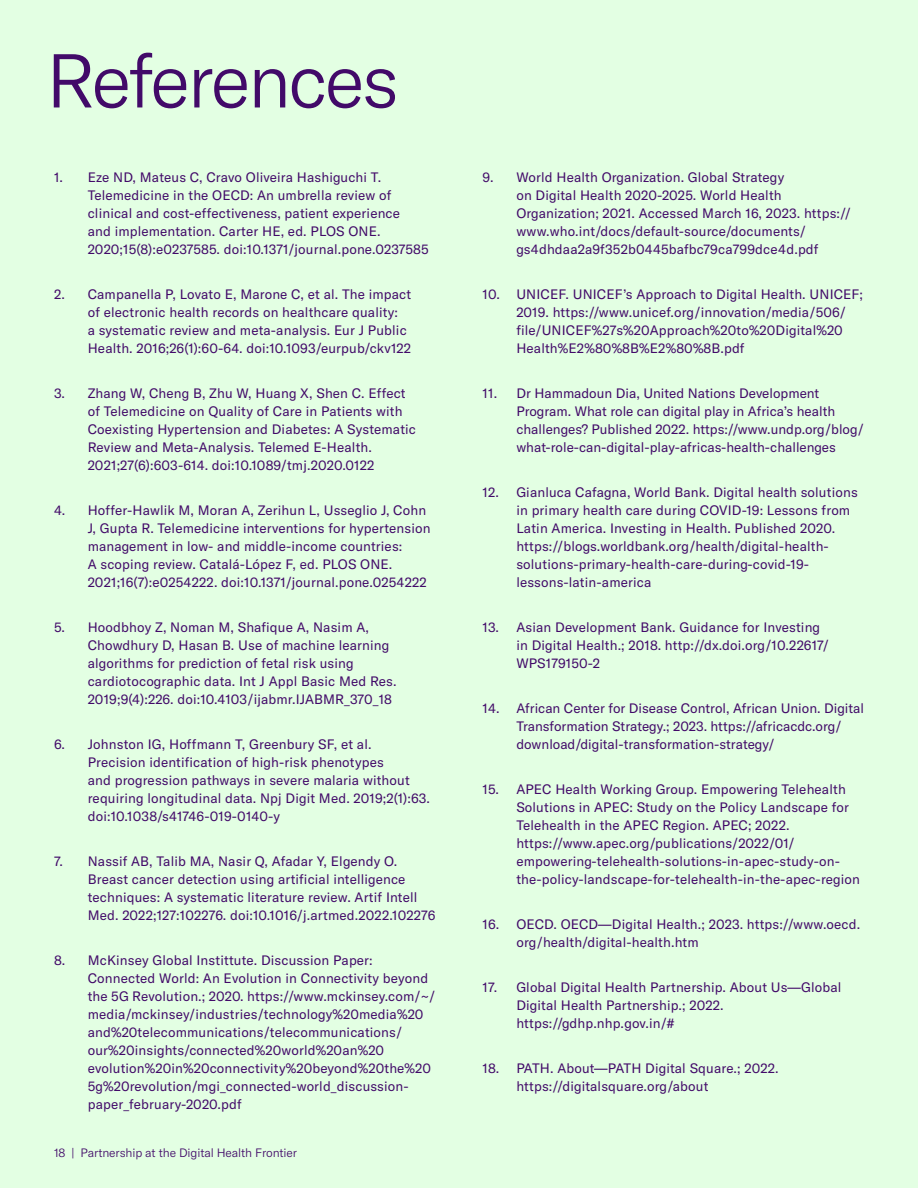
<style>
.page{position:relative;width:918px;height:1188px;background:#e3ffe3}
.page>*{position:absolute;margin:0;border:0;box-sizing:border-box;transform-origin:0 0}
._01-Header__First{font:300 75px "GT America";letter-spacing:-.04em;color:#420a69}
._02-Body__Copy{font:13.5px/18px "GT America";letter-spacing:.01em;color:#420a69}
.t1{font:300 12px "GT America";letter-spacing:-.01em;color:#420a69}
</style>
<div class="page">
<p class="_01-Header__First" style="left:46px;top:37px;width:355px">References</p>
<p class="_02-Body__Copy" style="left:88px;top:168px;width:342px;text-indent:-34px">1. Eze ND, Mateus C, Cravo Oliveira Hashiguchi T.<br>Telemedicine in the OECD: An umbrella review of clinical and cost-effectiveness, patient experience<br>and implementation. Carter HE, ed. PLOS ONE.<br>2020;15(8):e0237585. doi:10.1371/journal.pone.0237585</p>
<p class="_02-Body__Copy" style="left:88px;top:285px;width:325px;text-indent:-34px">2. Campanella P, Lovato E, Marone C, et al. The impact of electronic health records on healthcare quality:<br>a systematic review and meta-analysis. Eur J Public Health. 2016;26(1):60-64. doi:10.1093/eurpub/ckv122</p>
<p class="_02-Body__Copy" style="left:88px;top:384px;width:330px;text-indent:-34px">3. Zhang W, Cheng B, Zhu W, Huang X, Shen C. Effect of Telemedicine on Quality of Care in Patients with Coexisting Hypertension and Diabetes: A Systematic Review and Meta-Analysis. Telemed E-Health.<br>2021;27(6):603-614. doi:10.1089/tmj.2020.0122</p>
<p class="_02-Body__Copy" style="left:88px;top:501px;width:344px;text-indent:-34px">4. Hoffer-Hawlik M, Moran A, Zerihun L, Usseglio J, Cohn J, Gupta R. Telemedicine interventions for hypertension management in low- and middle-income countries:<br>A scoping review. Catalá-López F, ed. PLOS ONE.<br>2021;16(7):e0254222. doi:10.1371/journal.pone.0254222</p>
<p class="_02-Body__Copy" style="left:88px;top:618px;width:310px;text-indent:-34px">5. Hoodbhoy Z, Noman M, Shafique A, Nasim A, Chowdhury D, Hasan B. Use of machine learning algorithms for prediction of fetal risk using cardiotocographic data. Int J Appl Basic Med Res.<br>2019;9(4):226. doi:10.4103/ijabmr.IJABMR_370_18</p>
<p class="_02-Body__Copy" style="left:88px;top:735px;width:344px;text-indent:-34px">6. Johnston IG, Hoffmann T, Greenbury SF, et al.<br>Precision identification of high-risk phenotypes<br>and progression pathways in severe malaria without requiring longitudinal data. Npj Digit Med. 2019;2(1):63. doi:10.1038/s41746-019-0140-y</p>
<p class="_02-Body__Copy" style="left:88px;top:852px;width:349px;text-indent:-34px">7. Nassif AB, Talib MA, Nasir Q, Afadar Y, Elgendy O.<br>Breast cancer detection using artificial intelligence techniques: A systematic literature review. Artif Intell Med. 2022;127:102276. doi:10.1016/j.artmed.2022.102276</p>
<p class="_02-Body__Copy" style="left:88px;top:951px;width:349px;text-indent:-34px">8. McKinsey Global Instittute. Discussion Paper:<br>Connected World: An Evolution in Connectivity beyond the 5G Revolution.; 2020. https://www.mckinsey.com/~/ media/mckinsey/industries/technology%20media%20 and%20telecommunications/telecommunications/ our%20insights/connected%20world%20an%20 evolution%20in%20connectivity%20beyond%20the%20<br>5g%20revolution/mgi_connected-world_discussion&shy;paper_february-2020.pdf</p>
<p class="t1" style="left:54px;top:1146px;width:245px">18 | Partnership at the Digital Health Frontier</p>
<p class="_02-Body__Copy" style="left:516px;top:168px;width:336px;text-indent:-34px">9. World Health Organization. Global Strategy<br>on Digital Health 2020-2025. World Health Organization; 2021. Accessed March 16, 2023. https:// www.who.int/docs/default-source/documents/ gs4dhdaa2a9f352b0445bafbc79ca799dce4d.pdf</p>
<p class="_02-Body__Copy" style="left:516px;top:285px;width:348px;text-indent:-34px">10. UNICEF. UNICEF’s Approach to Digital Health. UNICEF; 2019. https://www.unicef.org/innovation/media/506/ file/UNICEF%27s%20Approach%20to%20Digital%20<br>Health%E2%80%8B%E2%80%8B.pdf</p>
<p class="_02-Body__Copy" style="left:516px;top:384px;width:349px;text-indent:-34px">11. Dr Hammadoun Dia, United Nations Development Program. What role can digital play in Africa’s health challenges? Published 2022. https://www.undp.org/blog/ what-role-can-digital-play-africas-health-challenges</p>
<p class="_02-Body__Copy" style="left:516px;top:483px;width:343px;text-indent:-34px">12. Gianluca Cafagna, World Bank. Digital health solutions in primary health care during COVID-19: Lessons from Latin America. Investing in Health. Published 2020. https://blogs.worldbank.org/health/digital-health&shy;solutions-primary-health-care-during-covid-19- lessons-latin-america</p>
<p class="_02-Body__Copy" style="left:516px;top:618px;width:314px;text-indent:-34px">13. Asian Development Bank. Guidance for Investing in Digital Health.; 2018. http://dx.doi.org/10.22617/<br>WPS179150-2</p>
<p class="_02-Body__Copy" style="left:516px;top:699px;width:349px;text-indent:-34px">14. African Center for Disease Control, African Union. Digital<br>Transformation Strategy.; 2023. https://africacdc.org/ download/digital-transformation-strategy/</p>
<p class="_02-Body__Copy" style="left:516px;top:780px;width:345px;text-indent:-34px">15. APEC Health Working Group. Empowering Telehealth Solutions in APEC: Study on the Policy Landscape for Telehealth in the APEC Region. APEC; 2022. https://www.apec.org/publications/2022/01/ empowering-telehealth-solutions-in-apec-study-on&shy;the-policy-landscape-for-telehealth-in-the-apec-region</p>
<p class="_02-Body__Copy" style="left:516px;top:915px;width:345px;text-indent:-34px">16. OECD. OECD—Digital Health.; 2023. https://www.oecd. org/health/digital-health.htm</p>
<p class="_02-Body__Copy" style="left:516px;top:978px;width:327px;text-indent:-34px">17. Global Digital Health Partnership. About Us—Global<br>Digital Health Partnership.; 2022. https://gdhp.nhp.gov.in/#</p>
<p class="_02-Body__Copy" style="left:516px;top:1059px;width:264px;text-indent:-34px">18. PATH. About—PATH Digital Square.; 2022. https://digitalsquare.org/about</p>
</div>
